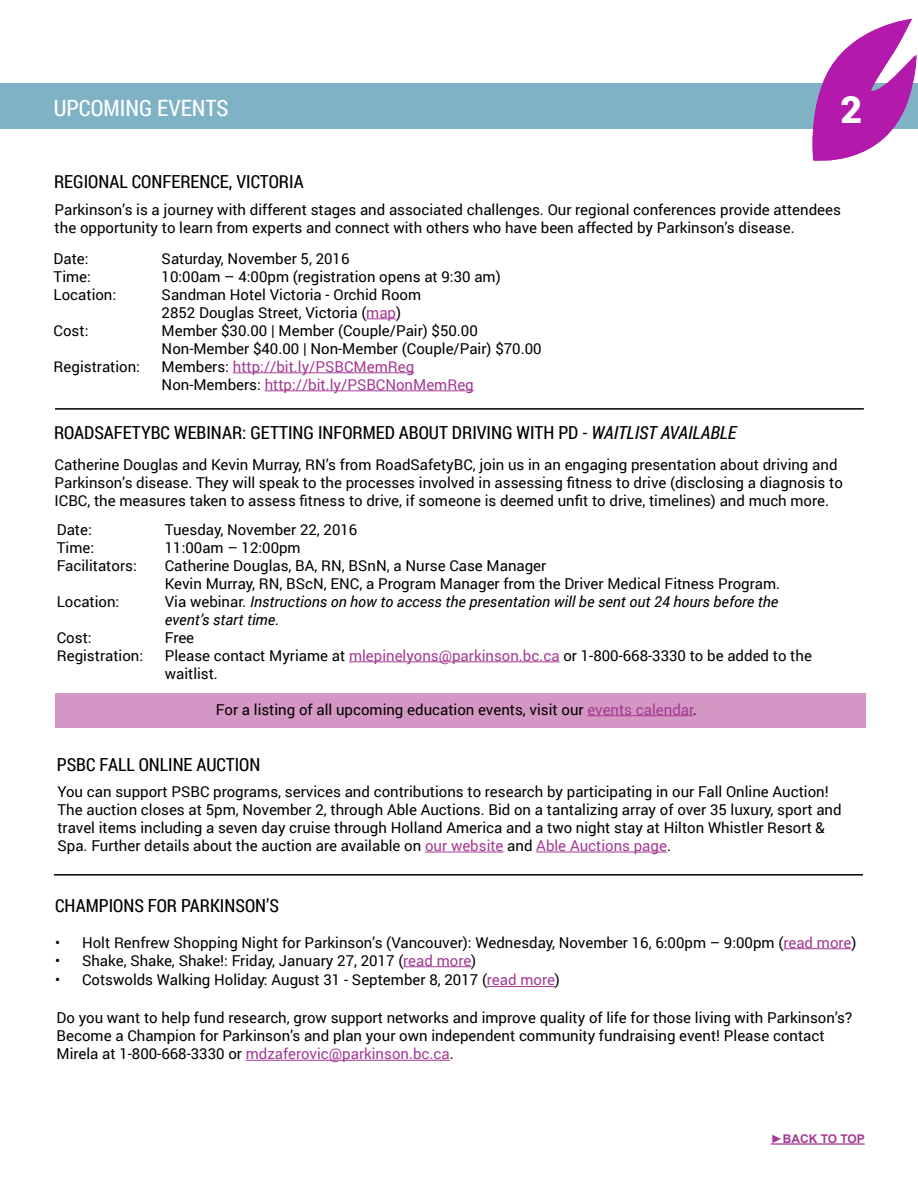
<style>
.page{position:relative;width:918px;height:1188px;background:#fff}
.page>*{position:absolute;margin:0;border:0;box-sizing:border-box;transform-origin:0 0}
.t1{font:900 37.5px "Roboto";color:#fff}
.t2{font:22.5px "Roboto Condensed";color:#fff}
.t3{font:18px "Roboto Condensed";color:#000}
.t4{font:15px/18px "Roboto";color:#000}
.t5{font:italic 15px/18px "Roboto";color:#000}
.t6{font:15px/18px "Roboto";color:#a43a95}
.t7{font:700 12px "Arial";color:#a43a95}
.s1{color:#a43a95}
.s2{color:#000}
.s3{font-style:italic}
.s4{font-style:normal}
</style>
<div class="page">
<div style="left:0;top:84px;width:918px;height:45px;background:#80b2c5"></div>
<hr style="left:771px;top:1143px;width:94px;height:2px;background:#a43a95">
<div style="left:55px;top:694px;width:811px;height:34px;background:#d496c2"></div>
<hr style="left:587px;top:715px;width:106px;height:1px;background:#a43a95">
<svg style="left:808px;top:19px;width:108px;height:142px"></svg>
<hr style="left:55px;top:408px;width:809px;height:2px;background:#000">
<hr style="left:366px;top:318px;width:30px;height:1px;background:#a43a95">
<hr style="left:233px;top:372px;width:181px;height:1px;background:#a43a95">
<hr style="left:265px;top:390px;width:209px;height:1px;background:#a43a95">
<hr style="left:349px;top:661px;width:211px;height:1px;background:#a43a95">
<hr style="left:783px;top:948px;width:68px;height:1px;background:#a43a95">
<hr style="left:403px;top:966px;width:68px;height:1px;background:#a43a95">
<hr style="left:487px;top:986px;width:68px;height:1px;background:#a43a95">
<hr style="left:246px;top:1060px;width:204px;height:1px;background:#a43a95">
<hr style="left:425px;top:852px;width:79px;height:1px;background:#a43a95">
<hr style="left:536px;top:852px;width:131px;height:1px;background:#a43a95">
<hr style="left:54px;top:874px;width:809px;height:2px;background:#000">
<h2 class="t2" style="left:54px;top:93px;width:176px">UPCOMING EVENTS</h2>
<p class="t3" style="left:54px;top:169px;width:251px">REGIONAL CONFERENCE, VICTORIA</p>
<h1 class="t1" style="left:841px;top:83px;width:23px">2</h1>
<p class="t4" style="left:55px;top:200px;width:788px">Parkinson’s is a journey with different stages and associated challenges. Our regional conferences provide attendees the opportunity to learn from experts and connect with others who have been affected by Parkinson’s disease.</p>
<p class="t4" style="left:54px;top:249px;width:37px">Date:</p>
<p class="t4" style="left:162px;top:249px;width:189px">Saturday, November 5, 2016</p>
<p class="t4" style="left:54px;top:267px;width:39px">Time:</p>
<p class="t4" style="left:162px;top:267px;width:341px">10:00am – 4:00pm (registration opens at 9:30 am)</p>
<p class="t4" style="left:54px;top:285px;width:64px">Location:</p>
<p class="t4" style="left:162px;top:285px;width:261px">Sandman Hotel Victoria - Orchid Room<br>2852 Douglas Street, Victoria (<span class="s1">map</span>)</p>
<p class="t4" style="left:54px;top:321px;width:36px">Cost:</p>
<p class="t4" style="left:162px;top:321px;width:381px">Member $30.00 | Member (Couple/Pair) $50.00<br>Non-Member $40.00 | Non-Member (Couple/Pair) $70.00</p>
<p class="t4" style="left:54px;top:357px;width:88px">Registration:</p>
<p class="t6" style="left:162px;top:357px;width:314px"><span class="s2">Members:</span> http://bit.ly/PSBCMemReg<br><span class="s2">Non-Members:</span> http://bit.ly/PSBCNonMemReg</p>
<p class="t3" style="left:54px;top:420px;width:684px">ROADSAFETYBC WEBINAR: GETTING INFORMED ABOUT DRIVING WITH PD - <span class="s3">WAITLIST AVAILABLE</span></p>
<p class="t4" style="left:55px;top:455px;width:790px">Catherine Douglas and Kevin Murray, RN’s from RoadSafetyBC, join us in an engaging presentation about driving and<br>Parkinson’s disease. They will speak to the processes involved in assessing fitness to drive (disclosing a diagnosis to<br>ICBC, the measures taken to assess fitness to drive, if someone is deemed unfit to drive, timelines) and much more.</p>
<p class="t4" style="left:57px;top:520px;width:37px">Date:</p>
<p class="t4" style="left:165px;top:520px;width:194px">Tuesday, November 22, 2016</p>
<p class="t4" style="left:57px;top:538px;width:39px">Time:</p>
<p class="t4" style="left:165px;top:538px;width:137px">11:00am – 12:00pm</p>
<p class="t4" style="left:57px;top:556px;width:81px">Facilitators:</p>
<p class="t4" style="left:165px;top:556px;width:617px">Catherine Douglas, BA, RN, BSnN, a Nurse Case Manager<br>Kevin Murray, RN, BScN, ENC, a Program Manager from the Driver Medical Fitness Program.</p>
<p class="t4" style="left:57px;top:592px;width:64px">Location:</p>
<p class="t5" style="left:165px;top:592px;width:615px"><span class="s4">Via webinar.</span> Instructions on how to access the presentation will be sent out 24 hours before the event’s start time.</p>
<p class="t4" style="left:57px;top:628px;width:36px">Cost:</p>
<p class="t4" style="left:165px;top:628px;width:31px">Free</p>
<p class="t4" style="left:57px;top:646px;width:88px">Registration:</p>
<p class="t4" style="left:165px;top:646px;width:649px">Please contact Myriame at <span class="s1">mlepinelyons@parkinson.bc.ca</span> or 1-800-668-3330 to be added to the waitlist.</p>
<p class="t4" style="left:216px;top:700px;width:483px">For a listing of all upcoming education events, visit our <span class="s1">events calendar</span>.</p>
<p class="t3" style="left:57px;top:752px;width:205px">PSBC FALL ONLINE AUCTION</p>
<p class="t4" style="left:57px;top:782px;width:786px">You can support PSBC programs, services and contributions to research by participating in our Fall Online Auction!<br>The auction closes at 5pm, November 2, through Able Auctions. Bid on a tantalizing array of over 35 luxury, sport and travel items including a seven day cruise through Holland America and a two night stay at Hilton Whistler Resort &amp; Spa. Further details about the auction are available on <span class="s1">our website</span> and <span class="s1">Able Auctions page</span>.</p>
<p class="t3" style="left:55px;top:893px;width:225px">CHAMPIONS FOR PARKINSON’S</p>
<p class="t4" style="left:55px;top:933px;width:803px">• Holt Renfrew Shopping Night for Parkinson’s (Vancouver): Wednesday, November 16, 6:00pm – 9:00pm (<span class="s1">read more</span>)</p>
<p class="t4" style="left:55px;top:951px;width:423px">• Shake, Shake, Shake!: Friday, January 27, 2017 (<span class="s1">read more</span>)</p>
<p class="t4" style="left:55px;top:971px;width:506px">• Cotswolds Walking Holiday: August 31 - September 8, 2017 (<span class="s1">read more</span>)</p>
<p class="t4" style="left:57px;top:1008px;width:797px">Do you want to help fund research, grow support networks and improve quality of life for those living with Parkinson’s?<br>Become a Champion for Parkinson’s and plan your own independent community fundraising event! Please contact<br>Mirela at 1-800-668-3330 or <span class="s1">mdzaferovic@parkinson.bc.ca</span>.</p>
<p class="t7" style="left:771px;top:1131px;width:96px">►BACK TO TOP</p>
</div>
